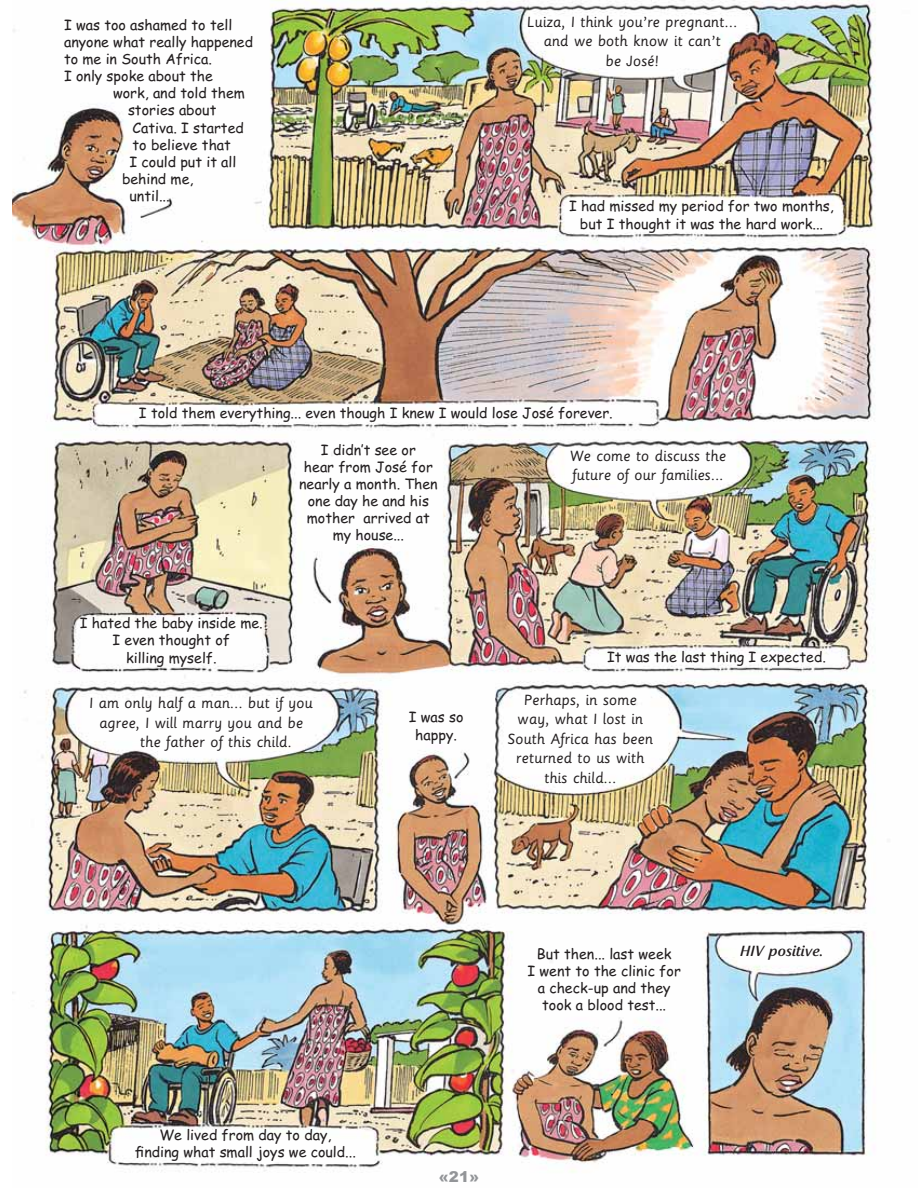
<style>
.page{position:relative;width:918px;height:1188px;background:#fff}
.page>*{position:absolute;margin:0;border:0;box-sizing:border-box;transform-origin:0 0}
.t1{font:16.5px/19.5px "Sassoon Primary Type";color:#231f20;text-align:center}
.t2{font:italic 500 16.5px "Sassoon";color:#231f20}
.t3{font:900 15px "Arial";color:#939598}
.t4{font:14.25px/17.1px "Comic Sans MS";color:#231f20;text-align:center}
</style>
<div class="page">
<img style="left:13px;top:0;width:863px;height:1173px">
<p class="t4" style="left:64px;top:18px;width:191px;text-align:left">I was too ashamed to tell anyone what really happened to me in South Africa.<br>I only spoke about the</p>
<p class="t4" style="left:113px;top:86px;width:133px">work, and told them</p>
<p class="t4" style="left:128px;top:103px;width:90px">stories about</p>
<p class="t4" style="left:133px;top:120px;width:113px">Cativa. I started</p>
<p class="t4" style="left:133px;top:138px;width:100px">to believe that</p>
<p class="t4" style="left:130px;top:155px;width:108px">I could put it all</p>
<p class="t4" style="left:122px;top:172px;width:73px">behind me,</p>
<p class="t4" style="left:130px;top:189px;width:42px">until...</p>
<p class="t1" style="left:527px;top:13px;width:212px">Luiza, I think you’re pregnant... and we both know it can’t<br>be José!</p>
<p class="t4" style="left:569px;top:199px;width:266px">I had missed my period for two months, but I thought it was the hard work...</p>
<p class="t4" style="left:139px;top:406px;width:475px">I told them everything... even though I knew I would lose José forever.</p>
<p class="t4" style="left:80px;top:616px;width:184px">I hated the baby inside me.<br>I even thought of<br>killing myself.</p>
<p class="t4" style="left:299px;top:443px;width:140px">I didn’t see or<br>hear from José for nearly a month. Then one day he and his mother arrived at my house...</p>
<p class="t1" style="left:570px;top:447px;width:158px;text-align:left">We come to discuss the future of our families...</p>
<p class="t4" style="left:607px;top:650px;width:220px">It was the last thing I expected.</p>
<p class="t1" style="left:89px;top:695px;width:225px">I am only half a man... but if you</p>
<p class="t1" style="left:99px;top:714px;width:205px">agree, I will marry you and be</p>
<p class="t1" style="left:140px;top:734px;width:153px">the father of this child.</p>
<p class="t4" style="left:409px;top:710px;width:56px">I was so happy.</p>
<p class="t1" style="left:507px;top:691px;width:147px">Perhaps, in some way, what I lost in<br>South Africa has been returned to us with this child...</p>
<p class="t4" style="left:135px;top:1128px;width:222px">We lived from day to day,<br>finding what small joys we could...</p>
<p class="t4" style="left:528px;top:947px;width:155px">But then... last week<br>I went to the clinic for a check-up and they took a blood test...</p>
<p class="t2" style="left:739px;top:944px;width:85px">HIV positive.</p>
<p class="t3" style="left:439px;top:1172px;width:42px">«21»</p>
</div>
